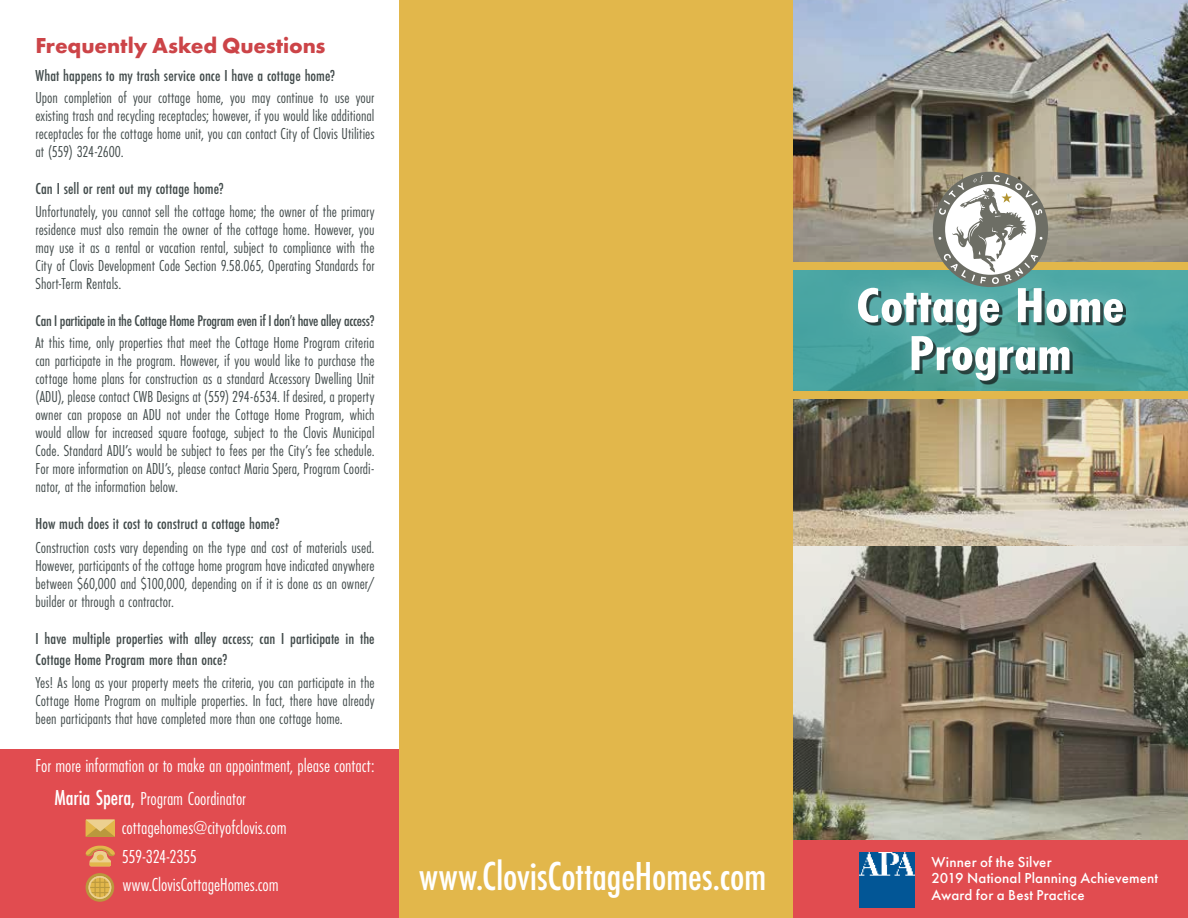
<style>
.page{position:relative;width:1188px;height:918px;background:#fff}
.page>*{position:absolute;margin:0;border:0;box-sizing:border-box;transform-origin:0 0}
.t1{font:700 51px/48px "Futura PT Cond";color:#fff;text-align:center;scale:1.16 1}
.t2{font:500 42px "Futura PT Cond";letter-spacing:-.005em;color:#fff}
.t3{font:700 22.5px "Futura PT";letter-spacing:-.005em;color:#cc4448}
.t4{font:19.5px/28.5px "Futura PT Cond";letter-spacing:-.005em;color:#fff}
.t5{font:16.5px/18px "Futura PT Cond";color:#424b4b;text-align:justify}
.t6{font:500 16.5px/21px "Futura PT Cond";color:#424b4b}
.t7{font:500 16.2px "Futura PT Cond";letter-spacing:-.015em;color:#424b4b}
.t8{font:500 15px/16.5px "Futura PT";letter-spacing:.01em;color:#fff}
.s1{font-weight:500;font-size:22.5px}
</style>
<div class="page">
<div style="left:399px;top:0;width:395px;height:918px;background:#e2b74b"></div>
<img style="left:794px;top:0;width:394px;height:840px">
<div style="left:794px;top:840px;width:394px;height:78px;background:#e14c50"></div>
<div style="left:794px;top:268px;width:394px;height:125px;background:#4aa5a2"></div>
<div style="left:0;top:749px;width:399px;height:169px;background:#e14c50"></div>
<div style="left:794px;top:392px;width:394px;height:7px;background:#e2b74b"></div>
<div style="left:794px;top:262px;width:394px;height:7px;background:#e2b74b"></div>
<div style="left:933px;top:172px;width:115px;height:115px;background:#6d6e65;border-radius:50%"></div>
<svg style="left:939px;top:175px;width:103px;height:89px"></svg>
<img style="left:859px;top:852px;width:56px;height:56px">
<div style="left:834px;top:264px;width:312px;height:141px;background:#fff;opacity:.28"></div>
<svg style="left:86px;top:820px;width:29px;height:17px"></svg>
<svg style="left:86px;top:846px;width:29px;height:20px"></svg>
<div style="left:86px;top:873px;width:28px;height:29px;background:#ba983d;border-radius:50%"></div>
<svg style="left:88px;top:876px;width:23px;height:23px"></svg>
<svg style="left:90px;top:878px;width:20px;height:19px"></svg>
<div style="left:89px;top:876px;width:22px;height:23px;border:2px solid #ecd090;border-radius:50%"></div>
<h3 class="t3" style="left:36px;top:31px;width:292px">Frequently Asked Questions</h3>
<p class="t6" style="left:36px;top:65px;width:301px">What happens to my trash service once I have a cottage home?</p>
<p class="t5" style="left:36px;top:89px;width:341px">Upon completion of your cottage home, you may continue to use your existing trash and recycling receptacles; however, if you would like additional receptacles for the cottage home unit, you can contact City of Clovis Utilities at (559) 324-2600.</p>
<p class="t6" style="left:36px;top:178px;width:190px">Can I sell or rent out my cottage home?</p>
<p class="t5" style="left:36px;top:202px;width:341px">Unfortunately, you cannot sell the cottage home; the owner of the primary residence must also remain the owner of the cottage home. However, you may use it as a rental or vacation rental, subject to compliance with the City of Clovis Development Code Section 9.58.065, Operating Standards for Short-Term Rentals.</p>
<p class="t7" style="left:36px;top:311px;width:341px">Can I participate in the Cottage Home Program even if I don’t have alley access?</p>
<p class="t5" style="left:36px;top:334px;width:341px">At this time, only properties that meet the Cottage Home Program criteria can participate in the program. However, if you would like to purchase the cottage home plans for construction as a standard Accessory Dwelling Unit (ADU), please contact CWB Designs at (559) 294-6534. If desired, a property owner can propose an ADU not under the Cottage Home Program, which would allow for increased square footage, subject to the Clovis Municipal Code. Standard ADU’s would be subject to fees per the City’s fee schedule.<br>For more information on ADU’s, please contact Maria Spera, Program Coordi&shy;nator, at the information below.</p>
<p class="t6" style="left:36px;top:513px;width:246px">How much does it cost to construct a cottage home?</p>
<p class="t5" style="left:36px;top:538px;width:341px">Construction costs vary depending on the type and cost of materials used.<br>However, participants of the cottage home program have indicated anywhere between $60,000 and $100,000, depending on if it is done as an owner/ builder or through a contractor.</p>
<p class="t6" style="left:36px;top:628px;width:341px">I have multiple properties with alley access; can I participate in the<br>Cottage Home Program more than once?</p>
<p class="t5" style="left:36px;top:674px;width:341px">Yes! As long as your property meets the criteria, you can participate in the Cottage Home Program on multiple properties. In fact, there have already been participants that have completed more than one cottage home.</p>
<p class="t4" style="left:36px;top:751px;width:340px">For more information or to make an appointment, please contact:</p>
<p class="t4" style="left:54px;top:784px;width:193px"><span class="s1">Maria Spera,</span> Program Coordinator</p>
<p class="t4" style="left:122px;top:814px;width:166px">cottagehomes@cityofclovis.com<br>559-324-2355 www.ClovisCottageHomes.com</p>
<h2 class="t2" style="left:419px;top:852px;width:349px">www.ClovisCottageHomes.com</h2>
<h1 class="t1" style="left:856px;top:281px;width:233px">Cottage Home<br>Program</h1>
<p class="t8" style="left:932px;top:854px;width:228px">Winner of the Silver<br>2019 National Planning Achievement<br>Award for a Best Practice</p>
</div>
